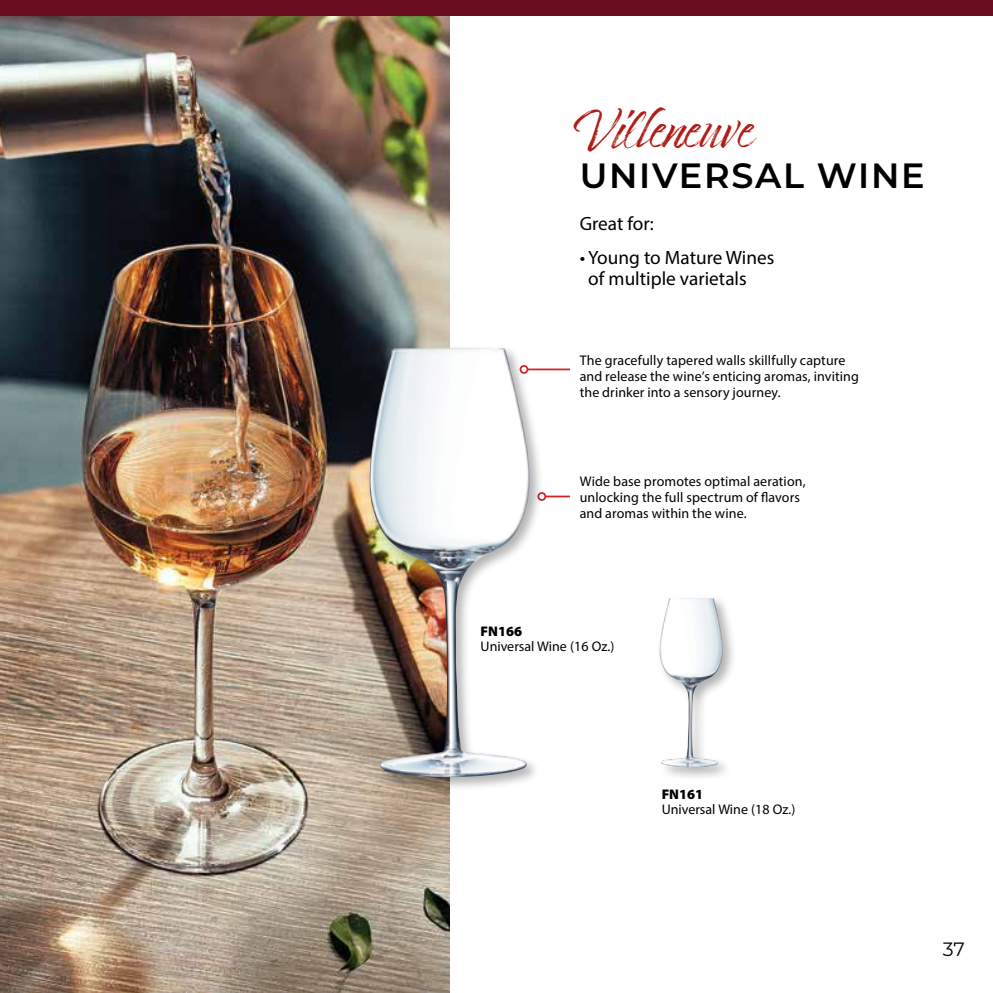
<style>
.page{position:relative;width:993px;height:993px;background:#fff}
.page>*{position:absolute;margin:0;border:0;box-sizing:border-box;transform-origin:0 0}
.t1{font:47.25px "Timberline";color:#b11c16}
.t2{font:600 35px "Montserrat";letter-spacing:.05em;color:#000}
.t3{font:19.25px/21px "Myriad Pro";color:#000}
.t4{font:19.25px "Montserrat";color:#000}
.t5{font:14px/15.8px "Myriad Pro";letter-spacing:.005em;color:#000}
.t6{font:900 14px "Myriad Pro";color:#000}
</style>
<div class="page">
<img style="left:0;top:16px;width:449px;height:976px">
<hr style="left:527px;top:368px;width:43px;height:2px;background:#ce231e">
<hr style="left:545px;top:495px;width:25px;height:2px;background:#ce231e">
<div style="left:537px;top:492px;width:9px;height:8px;border:2px solid #ce231e;border-radius:50%"></div>
<div style="left:366px;top:344px;width:178px;height:447px;background:#000;opacity:.3"></div>
<img style="left:365px;top:348px;width:165px;height:429px">
<div style="left:656px;top:594px;width:80px;height:187px;background:#000;opacity:.3"></div>
<img style="left:659px;top:598px;width:65px;height:169px">
<div style="left:0;top:0;width:992px;height:16px;background:#6b0d21"></div>
<h1 class="t1" style="left:570px;top:103px;width:184px">Villeneuve</h1>
<h2 class="t2" style="left:579px;top:151px;width:346px">UNIVERSAL WINE</h2>
<h3 class="t3" style="left:579px;top:212px;width:76px">Great for:</h3>
<h3 class="t3" style="left:588px;top:246px;width:187px;text-indent:-9px">• Young to Mature Wines of multiple varietals</h3>
<p class="t5" style="left:579px;top:352px;width:281px">The gracefully tapered walls skillfully capture and release the wine’s enticing aromas, inviting the drinker into a sensory journey.</p>
<p class="t5" style="left:579px;top:473px;width:227px">Wide base promotes optimal aeration, unlocking the full spectrum of flavors and aromas within the wine.</p>
<p class="t6" style="left:480px;top:621px;width:43px">FN166</p>
<p class="t5" style="left:480px;top:638px;width:135px">Universal Wine (16 Oz.)</p>
<p class="t6" style="left:661px;top:784px;width:43px">FN161</p>
<p class="t5" style="left:661px;top:801px;width:135px">Universal Wine (18 Oz.)</p>
<h3 class="t4" style="left:942px;top:935px;width:23px">37</h3>
</div>
